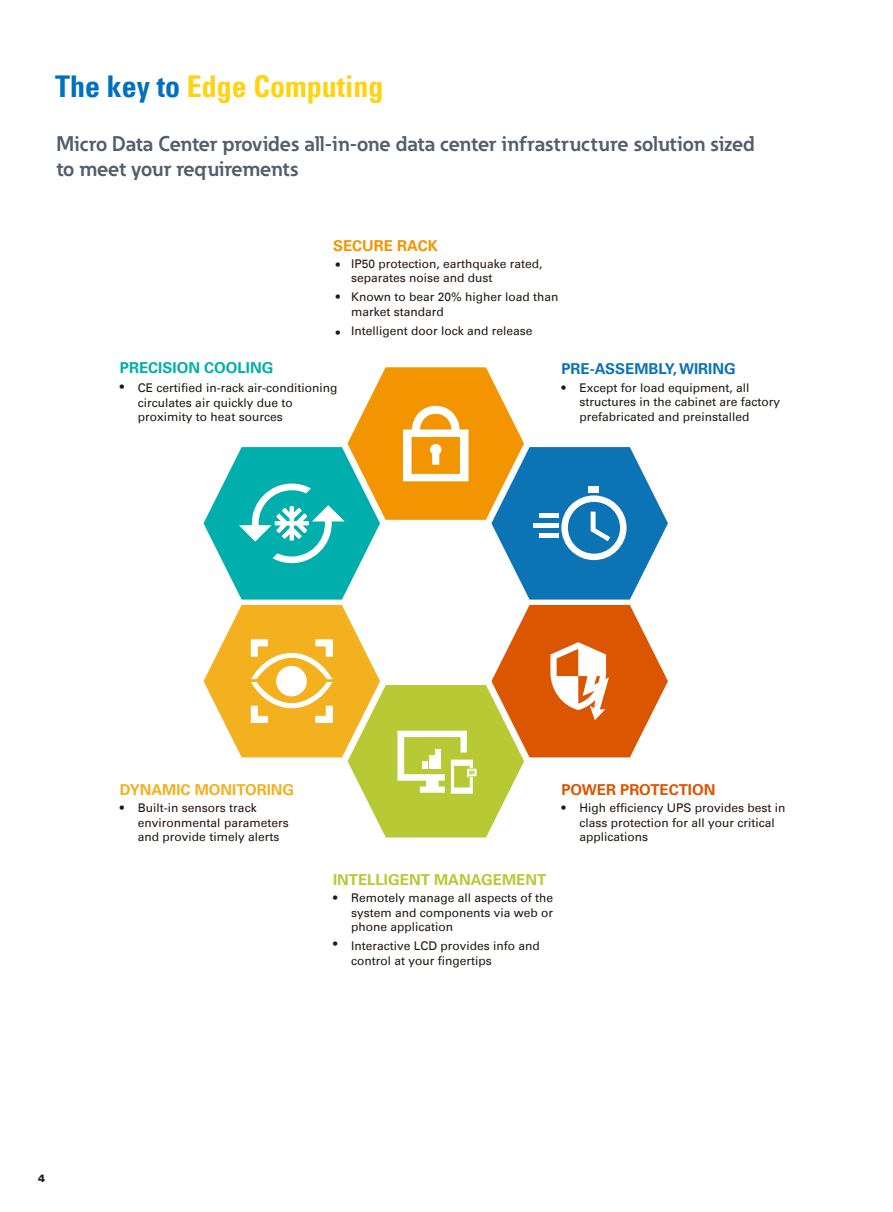
<style>
.page{position:relative;width:893px;height:1212px;background:#fff}
.page>*{position:absolute;margin:0;border:0;box-sizing:border-box;transform-origin:0 0}
.t1{font:700 condensed 30px "Univers LT";color:#fed312}
.t2{font:700 21px/25.2px "Eaton";letter-spacing:-.005em;color:#515f6c}
.t3{font:700 15px "Univers LT Pro 65";color:#b7c935}
.t4{font:700 15px "Univers LT Pro 65";color:#0c73b5}
.t5{font:700 15px "Univers LT Pro 65";color:#f3b120}
.t6{font:700 15px "Univers LT Pro 65";color:#00afab}
.t7{font:700 15px "Univers LT Pro 65";color:#dc5602}
.t8{font:700 15px "Univers LT Pro 65";color:#f39500}
.t9{font:12px/14.4px "Univers LT";color:#221815}
.t10{font:900 10.5px "Univers LT";color:#221815}
.s1{color:#0071be}
</style>
<div class="page">
<svg style="left:204px;top:367px;width:464px;height:470px"></svg>
<div style="left:588px;top:487px;width:11px;height:6px;background:#fff"></div>
<div style="left:533px;top:523px;width:25px;height:5px;background:#fff"></div>
<hr style="left:539px;top:533px;width:19px;height:4px;background:#fff">
<div style="left:539px;top:513px;width:19px;height:5px;background:#fff"></div>
<h1 class="t1" style="left:55px;top:68px;width:330px"><span class="s1">The key to</span> Edge Computing</h1>
<h2 class="t2" style="left:56px;top:130px;width:700px">Micro Data Center provides all-in-one data center infrastructure solution sized to meet your requirements</h2>
<p class="t8" style="left:333px;top:237px;width:106px">SECURE RACK</p>
<p class="t9" style="left:336px;top:257px;width:6px">•</p>
<p class="t9" style="left:336px;top:290px;width:6px">•</p>
<p class="t9" style="left:336px;top:326px;width:6px">•</p>
<p class="t9" style="left:351px;top:257px;width:193px">IP50 protection, earthquake rated, separates noise and dust</p>
<p class="t9" style="left:351px;top:290px;width:209px">Known to bear 20% higher load than market standard</p>
<p class="t9" style="left:351px;top:323px;width:183px">Intelligent door lock and release</p>
<p class="t6" style="left:120px;top:359px;width:155px">PRECISION COOLING</p>
<p class="t9" style="left:138px;top:381px;width:201px;text-indent:-18px">• CE certified in-rack air-conditioning circulates air quickly due to proximity to heat sources</p>
<p class="t4" style="left:561px;top:360px;width:176px">PRE-ASSEMBLY,WIRING</p>
<p class="t9" style="left:579px;top:380px;width:202px;text-indent:-18px">• Except for load equipment, all structures in the cabinet are factory prefabricated and preinstalled</p>
<p class="t5" style="left:120px;top:780px;width:176px">DYNAMIC MONITORING</p>
<p class="t9" style="left:138px;top:801px;width:152px;text-indent:-18px">• Built-in sensors track environmental parameters and provide timely alerts</p>
<p class="t7" style="left:561px;top:780px;width:155px">POWER PROTECTION</p>
<p class="t9" style="left:579px;top:801px;width:208px;text-indent:-18px">• High efficiency UPS provides best in class protection for all your critical applications</p>
<p class="t3" style="left:333px;top:870px;width:215px">INTELLIGENT MANAGEMENT</p>
<p class="t9" style="left:333px;top:891px;width:6px">•</p>
<p class="t9" style="left:351px;top:891px;width:204px;text-align:justify">Remotely manage all aspects of the system and components via web or phone application</p>
<p class="t9" style="left:351px;top:939px;width:190px">Interactive LCD provides info and control at your fingertips</p>
<p class="t9" style="left:333px;top:937px;width:6px">•</p>
<p class="t10" style="left:38px;top:1172px;width:9px">4</p>
</div>
